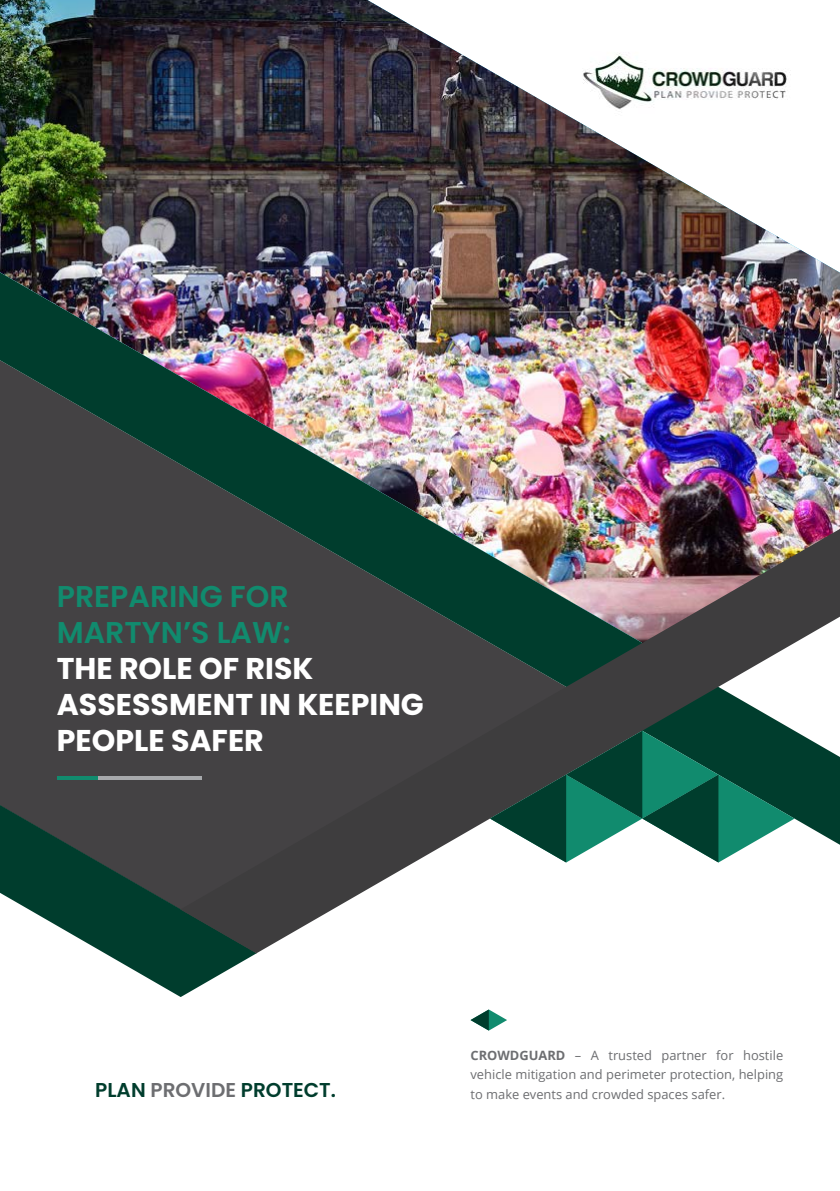
<style>
.page{position:relative;width:840px;height:1191px;background:#fff}
.page>*{position:absolute;margin:0;border:0;box-sizing:border-box;transform-origin:0 0}
.t1{font:700 30px/36px "Poppins";color:#fff}
.t2{font:600 30px/36px "Poppins";color:#118b6e}
.t3{font:600 20px "Poppins";color:#003d2d}
.t4{font:12.8px/19.4px "Open Sans";color:#6d6e71}
.s1{font-weight:700}
.s2{color:#6d6e71}
</style>
<div class="page">
<img style="left:0;top:0;width:839px;height:272px">
<img style="left:0;top:272px;width:839px;height:533px">
<svg style="left:0;top:805px;width:257px;height:192px"></svg>
<svg style="left:180px;top:529px;width:659px;height:424px;fill:#444244"></svg>
<svg style="left:470px;top:1009px;width:37px;height:21px"></svg>
<svg style="left:489px;top:731px;width:305px;height:131px"></svg>
<h1 class="t2" style="left:57px;top:578px;width:235px">PREPARING FOR<br>MARTYN’S LAW:</h1>
<h1 class="t1" style="left:57px;top:650px;width:368px">THE ROLE OF RISK<br>ASSESSMENT IN KEEPING<br>PEOPLE SAFER</h1>
<p class="t4" style="left:470px;top:1045px;width:314px"><span class="s1">CROWDGUARD</span> – A trusted partner for hostile vehicle mitigation and perimeter protection, helping</p>
<h2 class="t3" style="left:95px;top:1078px;width:242px">PLAN <span class="s2">PROVIDE</span> PROTECT.</h2>
<p class="t4" style="left:470px;top:1083px;width:256px">to make events and crowded spaces safer.</p>
</div>
